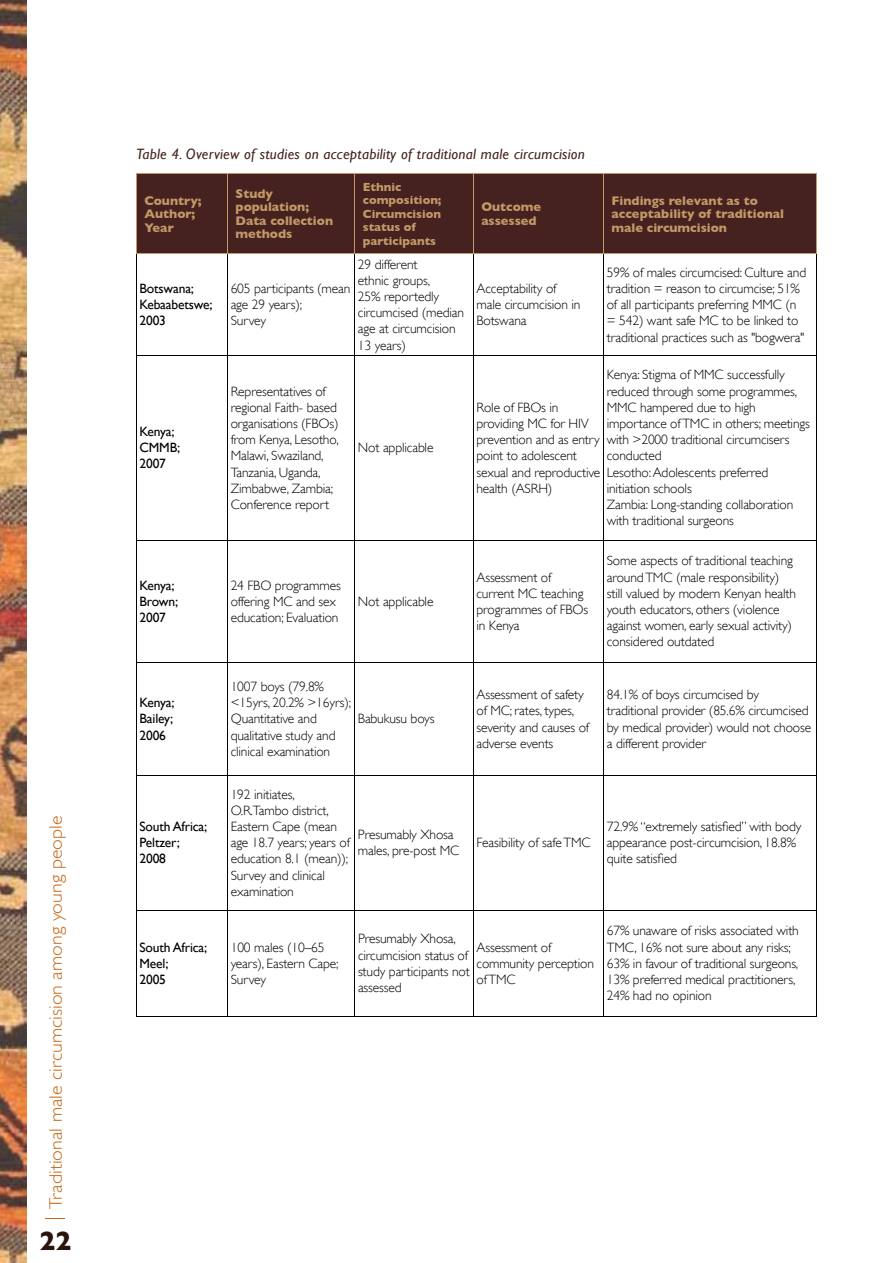
<style>
.page{position:relative;width:893px;height:1263px;background:#fff}
.page>*{position:absolute;margin:0;border:0;box-sizing:border-box;transform-origin:0 0}
.t1{font:700 27px "Gill Sans";color:#2b140e}
.t2{font:300 18px "Gill Sans";color:#c56918;scale:1.1 1}
.t3{font:italic 15px "Gill Sans";letter-spacing:.02em;color:#45221f}
.t4{font:300 13.5px/16.2px "Gill Sans";letter-spacing:-.01em;color:#000}
.t5{font:13.5px/16.2px "Gill Sans";letter-spacing:-.01em;color:#000}
.t6{font:700 12.75px/13.5px "Gill Sans";color:#c39868}
.t7{font:700 12px/13.5px "Gill Sans";color:#c39868}
</style>
<div class="page">
<svg style="left:46px;top:1218px;width:19px;height:1px"></svg>
<img style="left:0;top:0;width:26px;height:1263px">
<div style="left:137px;top:174px;width:679px;height:80px;background:#45221f"></div>
<hr style="left:227px;top:174px;width:1px;height:80px;background:#c39868">
<hr style="left:355px;top:174px;width:1px;height:80px;background:#c39868">
<hr style="left:473px;top:174px;width:1px;height:80px;background:#c39868">
<hr style="left:603px;top:174px;width:1px;height:80px;background:#c39868">
<hr style="left:473px;top:254px;width:1px;height:101px;background:#000">
<hr style="left:603px;top:254px;width:1px;height:101px;background:#000">
<hr style="left:227px;top:355px;width:1px;height:185px;background:#000">
<hr style="left:355px;top:355px;width:118px;height:1px;background:#000">
<hr style="left:355px;top:355px;width:1px;height:185px;background:#000">
<hr style="left:473px;top:355px;width:131px;height:1px;background:#000">
<hr style="left:473px;top:355px;width:1px;height:185px;background:#000">
<hr style="left:604px;top:355px;width:213px;height:1px;background:#000">
<hr style="left:603px;top:355px;width:1px;height:185px;background:#000">
<hr style="left:136px;top:540px;width:91px;height:1px;background:#000">
<hr style="left:227px;top:540px;width:128px;height:1px;background:#000">
<hr style="left:227px;top:540px;width:1px;height:122px;background:#000">
<hr style="left:355px;top:540px;width:118px;height:1px;background:#000">
<hr style="left:355px;top:540px;width:1px;height:122px;background:#000">
<hr style="left:473px;top:540px;width:131px;height:1px;background:#000">
<hr style="left:473px;top:540px;width:1px;height:122px;background:#000">
<hr style="left:604px;top:540px;width:213px;height:1px;background:#000">
<hr style="left:603px;top:540px;width:1px;height:122px;background:#000">
<hr style="left:136px;top:662px;width:91px;height:1px;background:#000">
<hr style="left:227px;top:662px;width:128px;height:1px;background:#000">
<hr style="left:227px;top:663px;width:1px;height:112px;background:#000">
<hr style="left:355px;top:662px;width:118px;height:1px;background:#000">
<hr style="left:355px;top:663px;width:1px;height:112px;background:#000">
<hr style="left:473px;top:662px;width:131px;height:1px;background:#000">
<hr style="left:473px;top:663px;width:1px;height:112px;background:#000">
<hr style="left:604px;top:662px;width:213px;height:1px;background:#000">
<hr style="left:603px;top:663px;width:1px;height:112px;background:#000">
<hr style="left:136px;top:775px;width:91px;height:1px;background:#000">
<hr style="left:227px;top:775px;width:128px;height:1px;background:#000">
<hr style="left:227px;top:775px;width:1px;height:135px;background:#000">
<hr style="left:355px;top:775px;width:118px;height:1px;background:#000">
<hr style="left:355px;top:775px;width:1px;height:135px;background:#000">
<hr style="left:473px;top:775px;width:131px;height:1px;background:#000">
<hr style="left:473px;top:775px;width:1px;height:135px;background:#000">
<hr style="left:604px;top:775px;width:213px;height:1px;background:#000">
<hr style="left:603px;top:775px;width:1px;height:135px;background:#000">
<hr style="left:136px;top:910px;width:91px;height:1px;background:#000">
<hr style="left:227px;top:910px;width:128px;height:1px;background:#000">
<hr style="left:227px;top:910px;width:1px;height:106px;background:#000">
<hr style="left:355px;top:910px;width:118px;height:1px;background:#000">
<hr style="left:355px;top:910px;width:1px;height:106px;background:#000">
<hr style="left:473px;top:910px;width:131px;height:1px;background:#000">
<hr style="left:473px;top:910px;width:1px;height:106px;background:#000">
<hr style="left:604px;top:910px;width:213px;height:1px;background:#000">
<hr style="left:603px;top:910px;width:1px;height:106px;background:#000">
<hr style="left:136px;top:1016px;width:91px;height:1px;background:#000">
<hr style="left:227px;top:1016px;width:128px;height:1px;background:#000">
<hr style="left:355px;top:1016px;width:118px;height:1px;background:#000">
<hr style="left:473px;top:1016px;width:131px;height:1px;background:#000">
<hr style="left:604px;top:1016px;width:213px;height:1px;background:#000">
<hr style="left:355px;top:254px;width:1px;height:101px;background:#000">
<hr style="left:227px;top:355px;width:128px;height:1px;background:#000">
<hr style="left:816px;top:254px;width:1px;height:101px;background:#000">
<hr style="left:136px;top:355px;width:1px;height:185px;background:#000">
<hr style="left:816px;top:355px;width:1px;height:185px;background:#000">
<hr style="left:136px;top:540px;width:1px;height:122px;background:#000">
<hr style="left:816px;top:540px;width:1px;height:122px;background:#000">
<hr style="left:136px;top:663px;width:1px;height:112px;background:#000">
<hr style="left:816px;top:663px;width:1px;height:112px;background:#000">
<hr style="left:136px;top:775px;width:1px;height:135px;background:#000">
<hr style="left:816px;top:775px;width:1px;height:135px;background:#000">
<hr style="left:136px;top:910px;width:1px;height:106px;background:#000">
<hr style="left:816px;top:910px;width:1px;height:106px;background:#000">
<hr style="left:136px;top:254px;width:1px;height:101px;background:#000">
<hr style="left:227px;top:254px;width:1px;height:101px;background:#000">
<hr style="left:136px;top:355px;width:91px;height:1px;background:#000">
<hr style="left:136px;top:173px;width:91px;height:1px;background:#c39868">
<hr style="left:136px;top:174px;width:1px;height:80px;background:#c39868">
<hr style="left:227px;top:173px;width:128px;height:1px;background:#c39868">
<hr style="left:355px;top:173px;width:118px;height:1px;background:#c39868">
<hr style="left:473px;top:173px;width:131px;height:1px;background:#c39868">
<hr style="left:604px;top:173px;width:213px;height:1px;background:#c39868">
<hr style="left:816px;top:174px;width:1px;height:80px;background:#c39868">
<hr style="left:136px;top:254px;width:91px;height:1px;background:#c39868">
<hr style="left:227px;top:254px;width:128px;height:1px;background:#c39868">
<hr style="left:355px;top:254px;width:118px;height:1px;background:#c39868">
<hr style="left:473px;top:254px;width:131px;height:1px;background:#c39868">
<hr style="left:604px;top:254px;width:213px;height:1px;background:#c39868">
<h2 class="t2" style="left:45px;top:1209px;width:359px;rotate:-90deg">Traditional male circumcision among young people</h2>
<h1 class="t1" style="left:39px;top:1224px;width:34px">22</h1>
<p class="t3" style="left:136px;top:146px;width:450px">Table 4. Overview of studies on acceptability of traditional male circumcision</p>
<p class="t6" style="left:144px;top:193px;width:59px">Country;<br>Author;<br>Year</p>
<p class="t6" style="left:236px;top:187px;width:99px">Study population;<br>Data collection methods</p>
<p class="t7" style="left:363px;top:180px;width:80px">Ethnic composition;<br>Circumcision status of participants</p>
<p class="t6" style="left:481px;top:200px;width:61px">Outcome assessed</p>
<p class="t6" style="left:612px;top:193px;width:174px">Findings relevant as to acceptability of traditional male circumcision</p>
<p class="t5" style="left:139px;top:280px;width:75px">Botswana;<br>Kebaabetswe;<br>2003</p>
<p class="t4" style="left:231px;top:280px;width:121px">605 participants (mean age 29 years);<br>Survey</p>
<p class="t4" style="left:358px;top:256px;width:108px">29 different<br>ethnic groups,<br>25% reportedly circumcised (median age at circumcision<br>13 years)</p>
<p class="t5" style="left:139px;top:423px;width:42px">Kenya;<br>CMMB;<br>2007</p>
<p class="t4" style="left:231px;top:383px;width:110px">Representatives of regional Faith- based organisations (FBOs) from Kenya, Lesotho,<br>Malawi, Swaziland,<br>Tanzania, Uganda,<br>Zimbabwe, Zambia;<br>Conference report</p>
<p class="t4" style="left:358px;top:440px;width:77px">Not applicable</p>
<p class="t5" style="left:139px;top:577px;width:40px">Kenya;<br>Brown;<br>2007</p>
<p class="t4" style="left:231px;top:577px;width:112px">24 FBO programmes offering MC and sex education; Evaluation</p>
<p class="t4" style="left:358px;top:593px;width:77px">Not applicable</p>
<p class="t4" style="left:476px;top:280px;width:106px">Acceptability of male circumcision in<br>Botswana</p>
<p class="t4" style="left:607px;top:264px;width:201px">59% of males circumcised: Culture and tradition = reason to circumcise; 51% of all participants preferring MMC (n = 542) want safe MC to be linked to traditional practices such as "bogwera"</p>
<p class="t4" style="left:607px;top:367px;width:205px">Kenya: Stigma of MMC successfully reduced through some programmes,<br>MMC hampered due to high importance of TMC in others; meetings with &gt;2000 traditional circumcisers conducted<br>Lesotho: Adolescents preferred initiation schools<br>Zambia: Long-standing collaboration with traditional surgeons</p>
<p class="t4" style="left:476px;top:399px;width:125px">Role of FBOs in providing MC for HIV prevention and as entry point to adolescent sexual and reproductive health (ASRH)</p>
<p class="t4" style="left:476px;top:569px;width:113px">Assessment of current MC teaching programmes of FBOs in Kenya</p>
<p class="t4" style="left:607px;top:553px;width:191px">Some aspects of traditional teaching around TMC (male responsibility) still valued by modern Kenyan health youth educators, others (violence against women, early sexual activity) considered outdated</p>
<p class="t5" style="left:139px;top:694px;width:37px;text-align:justify">Kenya; Bailey; 2006</p>
<p class="t4" style="left:231px;top:678px;width:122px">1007 boys (79.8% &lt;15yrs, 20.2% &gt;16yrs);<br>Quantitative and qualitative study and clinical examination</p>
<p class="t4" style="left:358px;top:711px;width:78px">Babukusu boys</p>
<p class="t4" style="left:476px;top:686px;width:114px">Assessment of safety of MC; rates, types, severity and causes of adverse events</p>
<p class="t4" style="left:607px;top:686px;width:206px">84.1% of boys circumcised by traditional provider (85.6% circumcised by medical provider) would not choose a different provider</p>
<p class="t5" style="left:139px;top:818px;width:69px">South Africa;<br>Peltzer;<br>2008</p>
<p class="t4" style="left:231px;top:786px;width:121px">192 initiates,<br>O.R.Tambo district,<br>Eastern Cape (mean age 18.7 years; years of education 8.1 (mean));<br>Survey and clinical examination</p>
<p class="t4" style="left:358px;top:826px;width:103px">Presumably Xhosa males, pre-post MC</p>
<p class="t4" style="left:476px;top:835px;width:116px">Feasibility of safe TMC</p>
<p class="t5" style="left:139px;top:939px;width:69px">South Africa;<br>Meel;<br>2005</p>
<p class="t4" style="left:231px;top:939px;width:109px">100 males (10–65 years), Eastern Cape;<br>Survey</p>
<p class="t4" style="left:358px;top:931px;width:113px">Presumably Xhosa, circumcision status of study participants not assessed</p>
<p class="t4" style="left:476px;top:939px;width:119px">Assessment of community perception of TMC</p>
<p class="t4" style="left:607px;top:818px;width:196px">72.9% “extremely satisfied” with body appearance post-circumcision, 18.8% quite satisfied</p>
<p class="t4" style="left:607px;top:923px;width:194px">67% unaware of risks associated with TMC, 16% not sure about any risks; 63% in favour of traditional surgeons, 13% preferred medical practitioners, 24% had no opinion</p>
</div>
